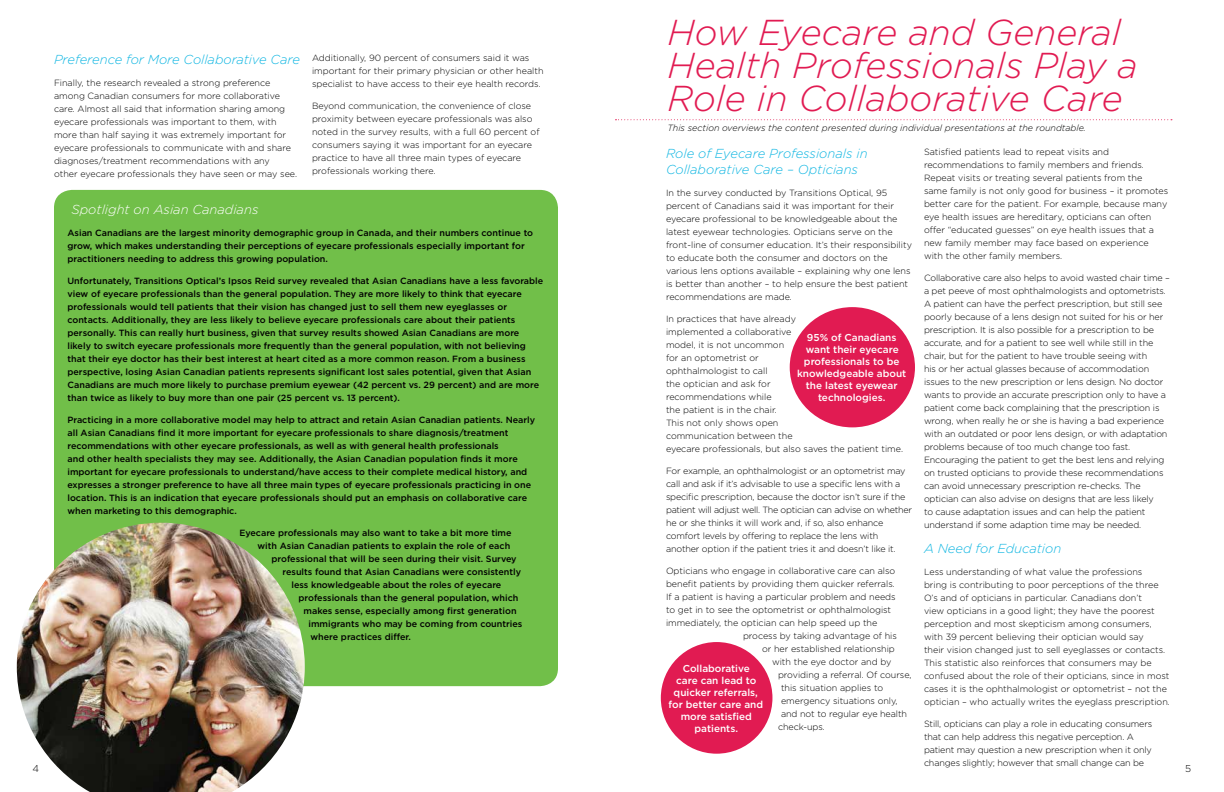
<style>
.page{position:relative;width:1224px;height:792px;background:#fff}
.page>*{position:absolute;margin:0;border:0;box-sizing:border-box;transform-origin:0 0}
.t1{font:italic 300 36px/33px "Gotham";color:#e11b52}
.t2{font:italic 300 13px/15.6px "Gotham";letter-spacing:-.005em;color:#10b6e2}
.t3{font:italic 300 13px "Gotham";color:#fff}
.t4{font:500 10px/12px "Gotham";color:#fff;text-align:center}
.t5{font:300 10px "Gotham";color:#000}
.t6{font:300 9px/13px "Gotham";color:#000}
.t7{font:500 9px/13px "Gotham";color:#000}
.t8{font:italic 300 9px "Gotham";color:#000}
</style>
<div class="page">
<svg style="left:616px;top:119px;width:556px;height:1px"></svg>
<div style="left:54px;top:190px;width:504px;height:496px;background:#71bf49;border-radius:18px"></div>
<div style="left:661px;top:642px;width:111px;height:112px;background:#e11b52;border-radius:50%"></div>
<div style="left:790px;top:307px;width:125px;height:120px;background:#e11b52;border-radius:50%"></div>
<img style="left:17px;top:523px;width:288px;height:269px">
<h1 class="t1" style="left:668px;top:15px;width:472px">How Eyecare and General<br>Health Professionals Play a<br>Role in Collaborative Care</h1>
<p class="t6" style="left:312px;top:51px;width:233px">Additionally, 90 percent of consumers said it was important for their primary physician or other health specialist to have access to their eye health records.</p>
<p class="t6" style="left:312px;top:99px;width:229px">Beyond communication, the convenience of close proximity between eyecare professionals was also noted in the survey results, with a full 60 percent of consumers saying it was important for an eyecare practice to have all three main types of eyecare professionals working there.</p>
<h2 class="t2" style="left:54px;top:52px;width:248px">Preference for More Collaborative Care</h2>
<p class="t6" style="left:54px;top:76px;width:245px">Finally, the research revealed a strong preference among Canadian consumers for more collaborative care. Almost all said that information sharing among eyecare professionals was important to them, with more than half saying it was extremely important for eyecare professionals to communicate with and share diagnoses/treatment recommendations with any<br>other eyecare professionals they have seen or may see.</p>
<p class="t8" style="left:668px;top:123px;width:420px">This section overviews the content presented during individual presentations at the roundtable.</p>
<p class="t6" style="left:924px;top:145px;width:246px">Satisfied patients lead to repeat visits and recommendations to family members and friends.<br>Repeat visits or treating several patients from the<br>same family is not only good for business – it promotes better care for the patient. For example, because many eye health issues are hereditary, opticians can often offer “educated guesses” on eye health issues that a new family member may face based on experience with the other family members.</p>
<p class="t6" style="left:924px;top:271px;width:247px">Collaborative care also helps to avoid wasted chair time – a pet peeve of most ophthalmologists and optometrists.<br>A patient can have the perfect prescription, but still see poorly because of a lens design not suited for his or her prescription. It is also possible for a prescription to be accurate, and for a patient to see well while still in the chair, but for the patient to have trouble seeing with<br>his or her actual glasses because of accommodation issues to the new prescription or lens design. No doctor wants to provide an accurate prescription only to have a patient come back complaining that the prescription is wrong, when really he or she is having a bad experience with an outdated or poor lens design, or with adaptation problems because of too much change too fast.<br>Encouraging the patient to get the best lens and relying on trusted opticians to provide these recommendations can avoid unnecessary prescription re-checks. The optician can also advise on designs that are less likely<br>to cause adaptation issues and can help the patient understand if some adaption time may be needed.</p>
<h2 class="t2" style="left:924px;top:540px;width:139px">A Need for Education</h2>
<p class="t6" style="left:924px;top:565px;width:247px">Less understanding of what value the professions<br>bring is contributing to poor perceptions of the three O’s and of opticians in particular. Canadians don’t<br>view opticians in a good light; they have the poorest perception and most skepticism among consumers, with 39 percent believing their optician would say<br>their vision changed just to sell eyeglasses or contacts.<br>This statistic also reinforces that consumers may be confused about the role of their opticians, since in most cases it is the ophthalmologist or optometrist – not the optician – who actually writes the eyeglass prescription.</p>
<p class="t6" style="left:924px;top:717px;width:230px">Still, opticians can play a role in educating consumers that can help address this negative perception. A patient may question a new prescription when it only changes slightly; however that small change can be</p>
<h2 class="t2" style="left:666px;top:146px;width:203px">Role of Eyecare Professionals in<br>Collaborative Care – Opticians</h2>
<p class="t6" style="left:666px;top:186px;width:247px">In the survey conducted by Transitions Optical, 95 percent of Canadians said it was important for their eyecare professional to be knowledgeable about the latest eyewear technologies. Opticians serve on the front-line of consumer education. It’s their responsibility to educate both the consumer and doctors on the various lens options available – explaining why one lens is better than another – to help ensure the best patient recommendations are made.</p>
<p class="t6" style="left:666px;top:312px;width:239px">In practices that have already<br>implemented a collaborative<br>model, it is not uncommon<br>for an optometrist or<br>ophthalmologist to call<br>the optician and ask for<br>recommendations while<br>the patient is in the chair.<br>This not only shows open<br>communication between the<br>eyecare professionals, but also saves the patient time.</p>
<p class="t6" style="left:666px;top:464px;width:248px">For example, an ophthalmologist or an optometrist may call and ask if it’s advisable to use a specific lens with a specific prescription, because the doctor isn’t sure if the patient will adjust well. The optician can advise on whether he or she thinks it will work and, if so, also enhance comfort levels by offering to replace the lens with another option if the patient tries it and doesn’t like it.</p>
<p class="t6" style="left:666px;top:564px;width:231px">Opticians who engage in collaborative care can also</p>
<p class="t6" style="left:666px;top:577px;width:230px">benefit patients by providing them quicker referrals.</p>
<p class="t6" style="left:666px;top:590px;width:231px">If a patient is having a particular problem and needs</p>
<p class="t6" style="left:666px;top:603px;width:227px">to get in to see the optometrist or ophthalmologist</p>
<p class="t6" style="left:666px;top:616px;width:213px">immediately, the optician can help speed up the</p>
<p class="t6" style="left:743px;top:629px;width:155px">process by taking advantage of his</p>
<p class="t6" style="left:762px;top:642px;width:134px">or her established relationship</p>
<p class="t6" style="left:772px;top:655px;width:121px">with the eye doctor and by</p>
<p class="t6" style="left:778px;top:668px;width:135px">providing a referral. Of course,</p>
<p class="t6" style="left:781px;top:681px;width:104px">this situation applies to</p>
<p class="t6" style="left:781px;top:694px;width:118px">emergency situations only,</p>
<p class="t6" style="left:781px;top:707px;width:128px">and not to regular eye health</p>
<p class="t6" style="left:778px;top:720px;width:49px">check-ups.</p>
<h2 class="t3" style="left:72px;top:201px;width:188px">Spotlight on Asian Canadians</h2>
<p class="t7" style="left:68px;top:226px;width:467px">Asian Canadians are the largest minority demographic group in Canada, and their numbers continue to grow, which makes understanding their perceptions of eyecare professionals especially important for practitioners needing to address this growing population.</p>
<p class="t7" style="left:68px;top:274px;width:477px">Unfortunately, Transitions Optical’s Ipsos Reid survey revealed that Asian Canadians have a less favorable view of eyecare professionals than the general population. They are more likely to think that eyecare professionals would tell patients that their vision has changed just to sell them new eyeglasses or contacts. Additionally, they are less likely to believe eyecare professionals care about their patients personally. This can really hurt business, given that survey results showed Asian Canadians are more likely to switch eyecare professionals more frequently than the general population, with not believing that their eye doctor has their best interest at heart cited as a more common reason. From a business perspective, losing Asian Canadian patients represents significant lost sales potential, given that Asian Canadians are much more likely to purchase premium eyewear (42 percent vs. 29 percent) and are more than twice as likely to buy more than one pair (25 percent vs. 13 percent).</p>
<p class="t7" style="left:68px;top:413px;width:469px">Practicing in a more collaborative model may help to attract and retain Asian Canadian patients. Nearly all Asian Canadians find it more important for eyecare professionals to share diagnosis/treatment recommendations with other eyecare professionals, as well as with general health professionals<br>and other health specialists they may see. Additionally, the Asian Canadian population finds it more important for eyecare professionals to understand/have access to their complete medical history, and expresses a stronger preference to have all three main types of eyecare professionals practicing in one location. This is an indication that eyecare professionals should put an emphasis on collaborative care when marketing to this demographic.</p>
<p class="t7" style="left:239px;top:526px;width:274px">Eyecare professionals may also want to take a bit more time</p>
<p class="t7" style="left:257px;top:539px;width:254px">with Asian Canadian patients to explain the role of each</p>
<p class="t7" style="left:272px;top:552px;width:247px">professional that will be seen during their visit. Survey</p>
<p class="t7" style="left:283px;top:565px;width:240px">results found that Asian Canadians were consistently</p>
<p class="t7" style="left:292px;top:578px;width:211px">less knowledgeable about the roles of eyecare</p>
<p class="t7" style="left:299px;top:591px;width:221px">professionals than the general population, which</p>
<p class="t7" style="left:304px;top:604px;width:215px">makes sense, especially among first generation</p>
<p class="t7" style="left:309px;top:617px;width:215px">immigrants who may be coming from countries</p>
<p class="t7" style="left:311px;top:630px;width:102px">where practices differ.</p>
<p class="t4" style="left:797px;top:332px;width:111px">95% of Canadians want their eyecare professionals to be knowledgeable about the latest eyewear technologies.</p>
<p class="t4" style="left:668px;top:662px;width:96px">Collaborative<br>care can lead to quicker referrals, for better care and more satisfied patients.</p>
<p class="t5" style="left:32px;top:762px;width:8px">4</p>
<p class="t5" style="left:1185px;top:762px;width:8px">5</p>
</div>
